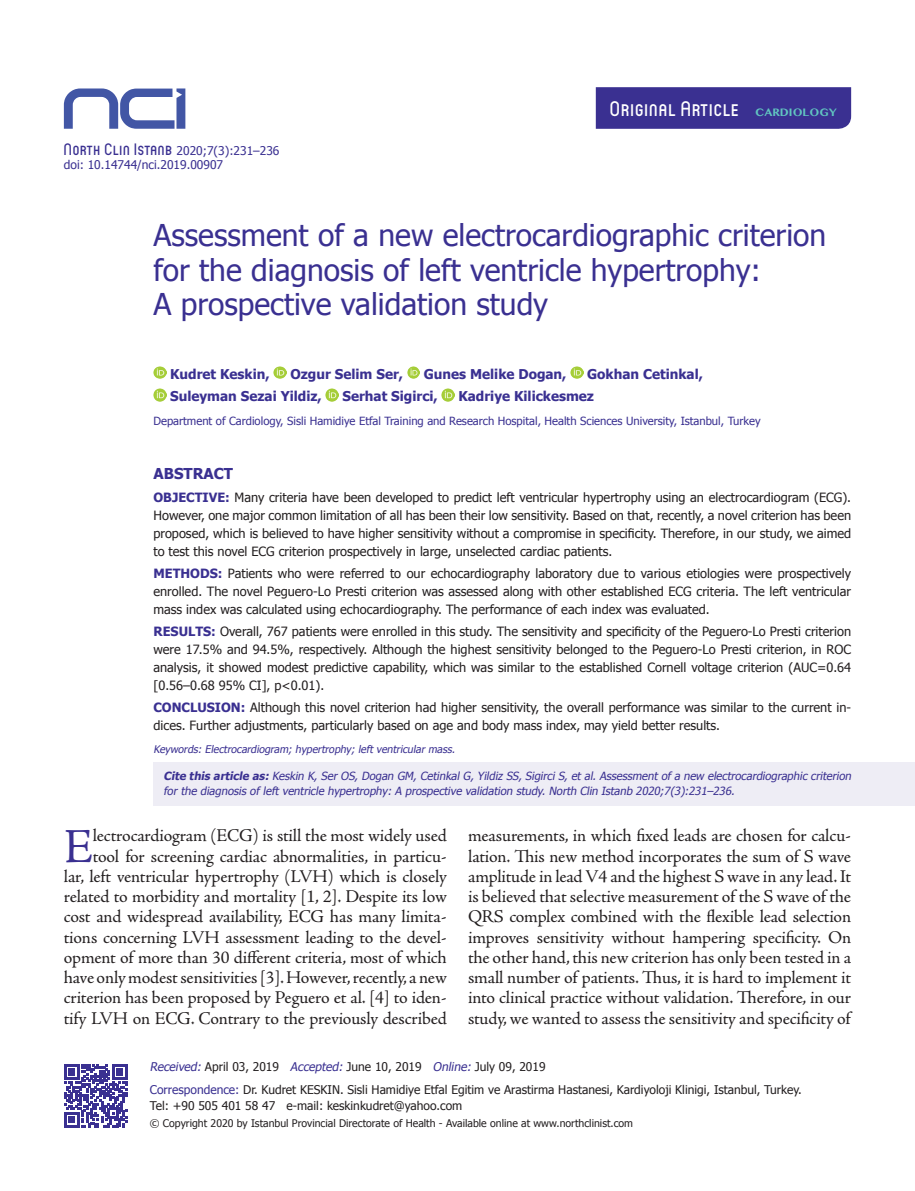
<style>
.page{position:relative;width:915px;height:1191px;background:#fff}
.page>*{position:absolute;margin:0;border:0;box-sizing:border-box;transform-origin:0 0}
._01__Yazı_Metni_NCI{font:48.9px "Adobe Jenson Pro";color:#3a3091}
._01__Yazi_Ana_Baslik{font:30px/34.5px "Tahoma";color:#3a3091}
.t1{font:500 21px "Circula";letter-spacing:.055em;color:#fff}
._01__Yazı_Metni_NCI-2{font:18px/20.2px "Adobe Jenson Pro";letter-spacing:-.01em;color:#231f20;text-align:right}
._05__Özet_Yazısı_NCI{font:700 15px "Tahoma";color:#3a3091}
._03__Yazar_İsimleri{font:700 13.5px "Tahoma";color:#3a3091}
._05__Özet_Yazısı_NCI-2{font:12.75px/18px "Tahoma";color:#231f20;text-align:justify}
.t2{font:12px "Tahoma";color:#231f20}
.t3{font:12px "Tahoma";color:#3a3091}
._05__Özet_Yazısı_NCI-3{font:italic 11.25px/15px "Tahoma";color:#3a3091}
._03__Yazar_İsimleri-2{font:11.25px "Tahoma";color:#3a3091}
.t4{font:10.5px "Tahoma";color:#231f20}
._05__Özet_Yazısı_NCI-4{font:italic 10.5px "Tahoma";color:#3a3091}
.s1{font-family:"Circula";font-weight:500;font-size:16.5px}
.s2{font-family:"Tamil MN";font-weight:700;font-size:11.25px;color:#61c5c0}
.s3{font-weight:700;color:#3a3091}
.s4{font-weight:700}
.s5{font-style:italic;color:#3a3091}
.s6{color:#3a3091}
</style>
<div class="page">
<svg style="left:153px;top:366px;width:13px;height:13px"></svg>
<svg style="left:273px;top:366px;width:13px;height:13px"></svg>
<svg style="left:407px;top:366px;width:12px;height:13px"></svg>
<svg style="left:570px;top:366px;width:13px;height:13px"></svg>
<svg style="left:153px;top:389px;width:13px;height:12px"></svg>
<svg style="left:325px;top:389px;width:13px;height:12px"></svg>
<svg style="left:441px;top:389px;width:13px;height:12px"></svg>
<svg style="left:64px;top:88px;width:121px;height:41px"></svg>
<div style="left:595px;top:87px;width:255px;height:42px;background:#3a3091"></div>
<svg style="left:64px;top:1064px;width:63px;height:63px"></svg>
<div style="left:153px;top:762px;width:761px;height:44px;background:#eeedf5"></div>
<p class="t3" style="left:64px;top:143px;width:217px"><span class="s1">North Clin Istanb</span> 2020;7(3):231–236</p>
<p class="t3" style="left:64px;top:157px;width:161px">doi: 10.14744/nci.2019.00907</p>
<p class="t1" style="left:609px;top:96px;width:228px">Orıgınal Article <span class="s2">CARDIOLOGY</span></p>
<p class="_01__Yazi_Ana_Baslik" style="left:153px;top:217px;width:674px">Assessment of a new electrocardiographic criterion for the diagnosis of left ventricle hypertrophy:</p>
<p class="_01__Yazi_Ana_Baslik" style="left:153px;top:286px;width:396px">A prospective validation study</p>
<p class="_03__Yazar_İsimleri" style="left:170px;top:365px;width:101px">Kudret Keskin,</p>
<p class="_03__Yazar_İsimleri" style="left:290px;top:365px;width:114px">Ozgur Selim Ser,</p>
<p class="_03__Yazar_İsimleri" style="left:423px;top:365px;width:144px">Gunes Melike Dogan,</p>
<p class="_03__Yazar_İsimleri" style="left:587px;top:365px;width:117px">Gokhan Cetinkal,</p>
<p class="_03__Yazar_İsimleri" style="left:170px;top:388px;width:153px">Suleyman Sezai Yildiz,</p>
<p class="_03__Yazar_İsimleri" style="left:342px;top:388px;width:97px">Serhat Sigirci,</p>
<p class="_03__Yazar_İsimleri" style="left:458px;top:388px;width:137px">Kadriye Kilickesmez</p>
<p class="_03__Yazar_İsimleri-2" style="left:153px;top:414px;width:608px">Department of Cardiology, Sisli Hamidiye Etfal Training and Research Hospital, Health Sciences University, Istanbul, Turkey</p>
<p class="_05__Özet_Yazısı_NCI" style="left:153px;top:464px;width:81px">ABSTRACT</p>
<p class="_05__Özet_Yazısı_NCI-2" style="left:153px;top:487px;width:699px"><span class="s3">OBJECTIVE:</span> Many criteria have been developed to predict left ventricular hypertrophy using an electrocardiogram (ECG).<br>However, one major common limitation of all has been their low sensitivity. Based on that, recently, a novel criterion has been proposed, which is believed to have higher sensitivity without a compromise in specificity. Therefore, in our study, we aimed to test this novel ECG criterion prospectively in large, unselected cardiac patients.</p>
<p class="_05__Özet_Yazısı_NCI-2" style="left:153px;top:564px;width:699px"><span class="s3">METHODS:</span> Patients who were referred to our echocardiography laboratory due to various etiologies were prospectively enrolled. The novel Peguero-Lo Presti criterion was assessed along with other established ECG criteria. The left ventricular mass index was calculated using echocardiography. The performance of each index was evaluated.</p>
<p class="_05__Özet_Yazısı_NCI-2" style="left:153px;top:622px;width:699px"><span class="s3">RESULTS:</span> Overall, 767 patients were enrolled in this study. The sensitivity and specificity of the Peguero-Lo Presti criterion were 17.5% and 94.5%, respectively. Although the highest sensitivity belonged to the Peguero-Lo Presti criterion, in ROC analysis, it showed modest predictive capability, which was similar to the established Cornell voltage criterion (AUC=0.64 [0.56–0.68 95% CI], p&lt;0.01).</p>
<p class="_05__Özet_Yazısı_NCI-2" style="left:153px;top:698px;width:699px"><span class="s3">CONCLUSION:</span> Although this novel criterion had higher sensitivity, the overall performance was similar to the current in&shy;dices. Further adjustments, particularly based on age and body mass index, may yield better results.</p>
<p class="_05__Özet_Yazısı_NCI-4" style="left:153px;top:742px;width:305px">Keywords: Electrocardiogram; hypertrophy; left ventricular mass.</p>
<p class="_05__Özet_Yazısı_NCI-3" style="left:163px;top:768px;width:691px"><span class="s4">Cite this article as:</span> Keskin K, Ser OS, Dogan GM, Cetinkal G, Yildiz SS, Sigirci S, et al. Assessment of a new electrocardiographic criterion for the diagnosis of left ventricle hypertrophy : A prospective validation study. North Clin Istanb 2020;7(3):231–236.</p>
<p class="_01__Yazı_Metni_NCI-2" style="left:64px;top:826px;width:384px">lectrocardiogram (ECG) is still the most widely used tool for screening cardiac abnormalities, in particu-<br>lar, left ventricular hypertrophy (LVH) which is closely related to morbidity and mortality [1, 2]. Despite its low cost and widespread availability, ECG has many limita&shy;tions concerning LVH assessment leading to the devel&shy;opment of more than 30 different criteria, most of which have only modest sensitivities [3]. However, recently, a new criterion has been proposed by Peguero et al. [4] to iden&shy;tify LVH on ECG. Contrary to the previously described</p>
<p class="_01__Yazı_Metni_NCI-2" style="left:468px;top:826px;width:384px;text-align:justify">measurements, in which fixed leads are chosen for calcu&shy;lation. This new method incorporates the sum of S wave amplitude in lead V4 and the highest S wave in any lead. It is believed that selective measurement of the S wave of the QRS complex combined with the flexible lead selection improves sensitivity without hampering specificity. On the other hand, this new criterion has only been tested in a small number of patients. Thus, it is hard to implement it into clinical practice without validation. Therefore, in our study, we wanted to assess the sensitivity and specificity of</p>
<p class="_01__Yazı_Metni_NCI" style="left:64px;top:818px;width:31px">E</p>
<p class="t2" style="left:150px;top:1058px;width:397px"><span class="s5">Received:</span> April 03, 2019 <span class="s5">Accepted:</span> June 10, 2019 <span class="s5">Online:</span> July 09, 2019</p>
<p class="t2" style="left:150px;top:1081px;width:653px"><span class="s6">Correspondence:</span> Dr. Kudret KESKIN. Sisli Hamidiye Etfal Egitim ve Arastirma Hastanesi, Kardiyoloji Klinigi, Istanbul, Turkey.</p>
<p class="t2" style="left:150px;top:1098px;width:314px">Tel: +90 505 401 58 47 e-mail: keskinkudret@yahoo.com</p>
<p class="t4" style="left:150px;top:1116px;width:484px">© Copyright 2020 by Istanbul Provincial Directorate of Health - Available online at www.northclinist.com</p>
</div>
